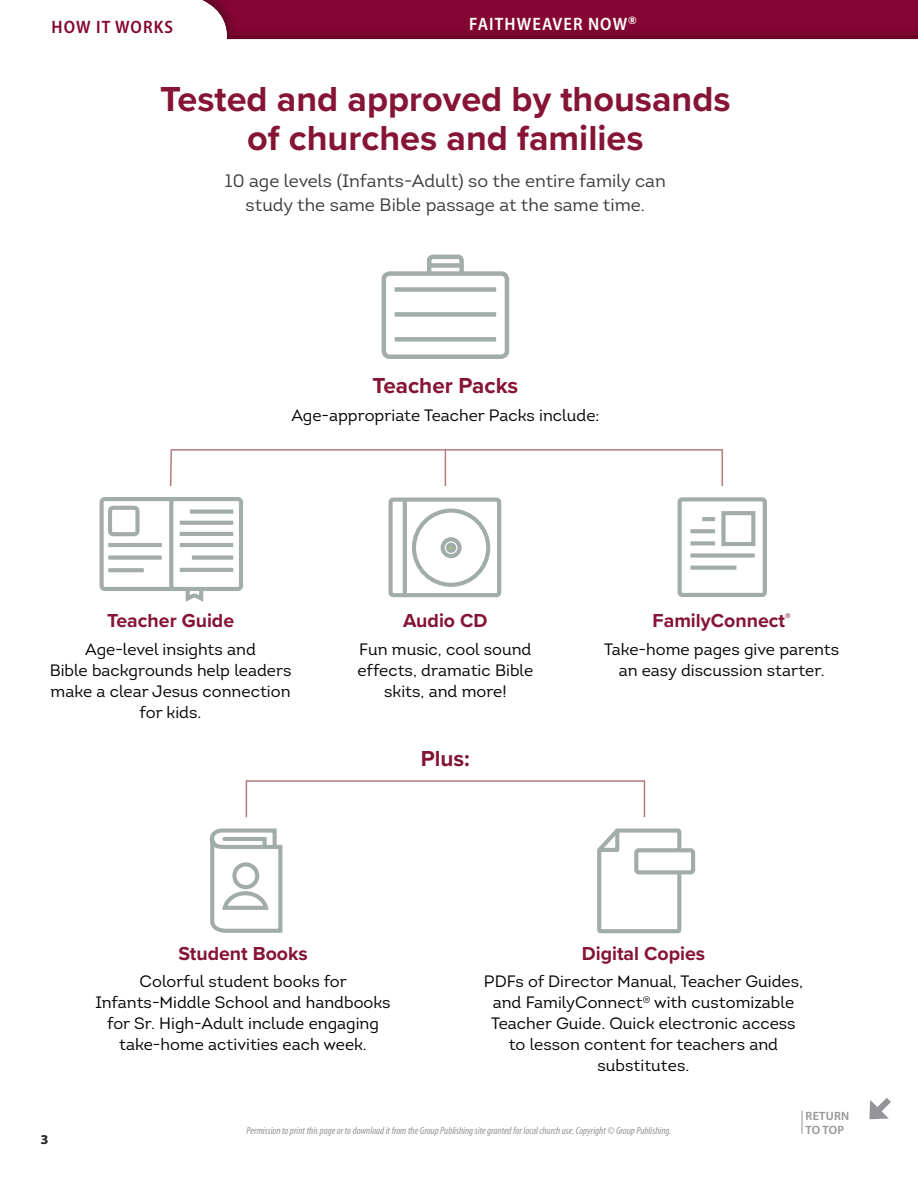
<style>
.page{position:relative;width:918px;height:1188px;background:#fff}
.page>*{position:absolute;margin:0;border:0;box-sizing:border-box;transform-origin:0 0}
.t1{font:700 36px/39px "Proxima Nova";color:#851435;text-align:center}
.t2{font:700 22.5px "Proxima Nova";color:#851435}
.t3{font:700 19.5px "Proxima Nova";color:#851435}
.t4{font:18px/24px "Intro";color:#3e3d3c;text-align:center}
.t5{font:600 semi-condensed 18px "Myriad Pro";letter-spacing:.06em;color:#fff}
.t6{font:600 semi-condensed 18px "Myriad Pro";letter-spacing:.06em;color:#850633}
.t7{font:16.5px/21px "Intro";color:#040503;text-align:center}
.t8{font:700 semi-expanded 13.5px "Myriad Pro";color:#231f20}
.t9{font:600 12px/14.4px "Myriad Pro";letter-spacing:.02em;color:#939598}
.t10{font:italic condensed 10.5px "Myriad Pro";color:#939598}
</style>
<div class="page">
<svg style="left:802px;top:1111px;width:1px;height:23px"></svg>
<svg style="left:869px;top:1098px;width:22px;height:22px"></svg>
<div style="left:147px;top:0;width:771px;height:42px;background:#231f20;opacity:.35"></div>
<svg style="left:169px;top:449px;width:554px;height:37px"></svg>
<div style="left:246px;top:780px;width:399px;height:38px;border:2px solid #b57b7d"></div>
<hr style="left:445px;top:450px;width:1px;height:36px;background:#b57b7d">
<div style="left:382px;top:271px;width:127px;height:88px;border:4px solid #a2adaa;border-radius:6px"></div>
<div style="left:395px;top:287px;width:101px;height:5px;background:#a2adaa"></div>
<div style="left:395px;top:312px;width:101px;height:5px;background:#a2adaa"></div>
<div style="left:395px;top:337px;width:101px;height:5px;background:#a2adaa"></div>
<svg style="left:425px;top:254px;width:41px;height:22px"></svg>
<div style="left:429px;top:263px;width:33px;height:5px;background:#a2adaa"></div>
<div style="left:389px;top:498px;width:112px;height:99px;border:4px solid #a2adaa;border-radius:3px"></div>
<hr style="left:403px;top:500px;width:4px;height:95px;background:#a2adaa">
<div style="left:412px;top:509px;width:78px;height:78px;border:4px solid #a2adaa;border-radius:50%"></div>
<div style="left:441px;top:537px;width:21px;height:21px;border:4px solid #a2adaa;border-radius:50%"></div>
<div style="left:446px;top:543px;width:10px;height:10px;border:4px solid #a2adaa;border-radius:50%"></div>
<div style="left:678px;top:497px;width:89px;height:100px;border:4px solid #a2adaa;border-radius:3px"></div>
<div style="left:721px;top:511px;width:34px;height:35px;border:4px solid #a2adaa"></div>
<div style="left:690px;top:553px;width:65px;height:5px;background:#a2adaa"></div>
<svg style="left:690px;top:566px;width:46px;height:4px"></svg>
<svg style="left:690px;top:541px;width:25px;height:4px"></svg>
<svg style="left:690px;top:529px;width:25px;height:4px"></svg>
<hr style="left:702px;top:517px;width:13px;height:4px;background:#a2adaa">
<svg style="left:597px;top:828px;width:86px;height:106px"></svg>
<div style="left:636px;top:850px;width:57px;height:22px;background:#fff;border-radius:3px"></div>
<div style="left:634px;top:848px;width:61px;height:26px;border:4px solid #a2adaa;border-radius:3px"></div>
<svg style="left:209px;top:828px;width:74px;height:105px"></svg>
<div style="left:100px;top:497px;width:143px;height:94px;border:4px solid #a2adaa;border-radius:3px"></div>
<svg style="left:169px;top:499px;width:4px;height:90px"></svg>
<svg style="left:184px;top:586px;width:21px;height:16px"></svg>
<div style="left:108px;top:506px;width:32px;height:30px;border:4px solid #a2adaa;border-radius:3px"></div>
<hr style="left:108px;top:543px;width:54px;height:4px;background:#a2adaa">
<svg style="left:190px;top:510px;width:43px;height:4px"></svg>
<svg style="left:180px;top:521px;width:53px;height:4px"></svg>
<hr style="left:180px;top:532px;width:53px;height:4px;background:#a2adaa">
<hr style="left:180px;top:543px;width:53px;height:4px;background:#a2adaa">
<hr style="left:180px;top:568px;width:53px;height:4px;background:#a2adaa">
<svg style="left:192px;top:556px;width:41px;height:4px"></svg>
<svg style="left:108px;top:556px;width:54px;height:4px"></svg>
<svg style="left:108px;top:568px;width:36px;height:4px"></svg>
<p class="t6" style="left:52px;top:17px;width:123px">HOW IT WORKS</p>
<p class="t5" style="left:469px;top:14px;width:169px">FAITHWEAVER NOW<sup>®</sup></p>
<h1 class="t1" style="left:160px;top:79px;width:572px">Tested and approved by thousands of churches and families</h1>
<p class="t4" style="left:225px;top:169px;width:442px">10 age levels (Infants-Adult) so the entire family can study the same Bible passage at the same time.</p>
<h2 class="t2" style="left:373px;top:368px;width:147px">Teacher Packs</h2>
<p class="t7" style="left:291px;top:405px;width:310px">Age-appropriate Teacher Packs include:</p>
<p class="t3" style="left:107px;top:606px;width:129px">Teacher Guide</p>
<p class="t7" style="left:50px;top:639px;width:243px">Age-level insights and<br>Bible backgrounds help leaders make a clear Jesus connection for kids.</p>
<p class="t3" style="left:403px;top:606px;width:86px">Audio CD</p>
<p class="t7" style="left:358px;top:639px;width:177px">Fun music, cool sound effects, dramatic Bible skits, and more!</p>
<h2 class="t2" style="left:421px;top:741px;width:51px">Plus:</h2>
<p class="t3" style="left:653px;top:606px;width:140px">FamilyConnect<sup>®</sup></p>
<p class="t7" style="left:604px;top:639px;width:237px">Take-home pages give parents an easy discussion starter.</p>
<p class="t8" style="left:40px;top:1132px;width:10px">3</p>
<p class="t3" style="left:178px;top:938px;width:131px">Student Books</p>
<p class="t7" style="left:95px;top:971px;width:297px">Colorful student books for Infants-Middle School and handbooks for Sr. High-Adult include engaging take-home activities each week.</p>
<p class="t3" style="left:582px;top:938px;width:125px">Digital Copies</p>
<p class="t7" style="left:484px;top:971px;width:321px">PDFs of Director Manual, Teacher Guides, and FamilyConnect<sup>®</sup> with customizable Teacher Guide. Quick electronic access to lesson content for teachers and substitutes.</p>
<p class="t10" style="left:247px;top:1125px;width:426px">Permission to print this page or to download it from the Group Publishing site granted for local church use. Copyright © Group Publishing.</p>
<p class="t9" style="left:806px;top:1109px;width:45px">RETURN<br>TO TOP</p>
</div>
